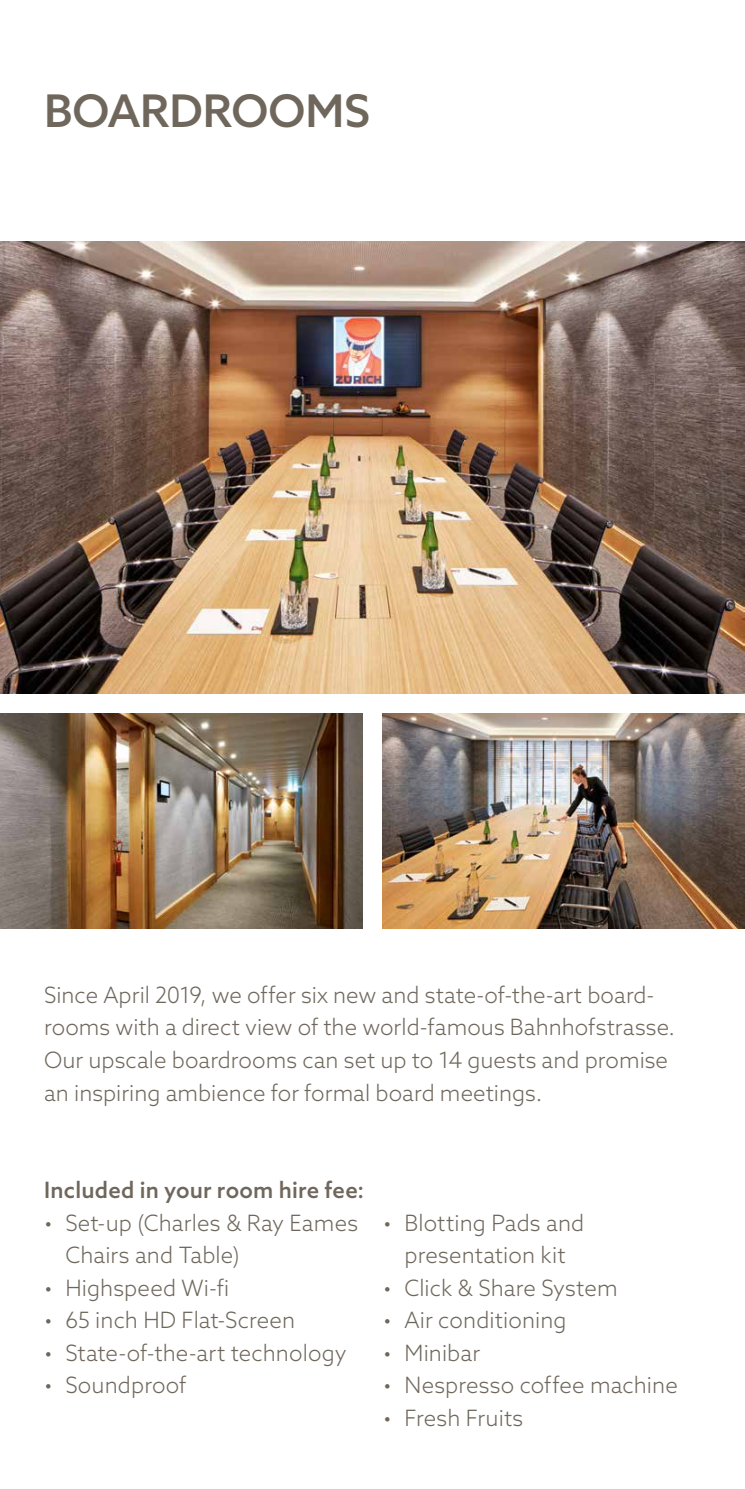
<style>
.page{position:relative;width:745px;height:1489px;background:#fff}
.page>*{position:absolute;margin:0;border:0;box-sizing:border-box;transform-origin:0 0}
.t1{font:500 45px "Azo Sans";letter-spacing:-.005em;color:#6f675c}
.t2{font:300 22.5px/32.5px "Azo Sans";letter-spacing:.005em;color:#6f675c}
.t3{font:500 22.5px "Azo Sans";letter-spacing:.01em;color:#6f675c}
</style>
<div class="page">
<img style="left:0;top:241px;width:744px;height:452px">
<img style="left:0;top:713px;width:362px;height:215px">
<img style="left:382px;top:713px;width:362px;height:215px">
<h1 class="t1" style="left:44px;top:81px;width:327px">BOARDROOMS</h1>
<p class="t2" style="left:44px;top:978px;width:632px">Since April 2019, we offer six new and state-of-the-art board&shy;rooms with a direct view of the world-famous Bahnhofstrasse.<br>Our upscale boardrooms can set up to 14 guests and promise an inspiring ambience for formal board meetings.</p>
<p class="t3" style="left:44px;top:1175px;width:321px">Included in your room hire fee:</p>
<p class="t2" style="left:65px;top:1205px;width:294px;text-indent:-21px">• Set-up (Charles &amp; Ray Eames<br>Chairs and Table)</p>
<p class="t2" style="left:44px;top:1270px;width:186px">• Highspeed Wi-fi</p>
<p class="t2" style="left:44px;top:1303px;width:252px">• 65 inch HD Flat-Screen</p>
<p class="t2" style="left:44px;top:1335px;width:304px">• State-of-the-art technology</p>
<p class="t2" style="left:44px;top:1368px;width:144px">• Soundproof</p>
<p class="t2" style="left:383px;top:1205px;width:202px;text-align:center">• Blotting Pads and presentation kit</p>
<p class="t2" style="left:383px;top:1270px;width:236px">• Click &amp; Share System</p>
<p class="t2" style="left:383px;top:1303px;width:185px">• Air conditioning</p>
<p class="t2" style="left:383px;top:1335px;width:98px">• Minibar</p>
<p class="t2" style="left:383px;top:1368px;width:296px">• Nespresso coffee machine</p>
<p class="t2" style="left:383px;top:1400px;width:141px">• Fresh Fruits</p>
</div>
